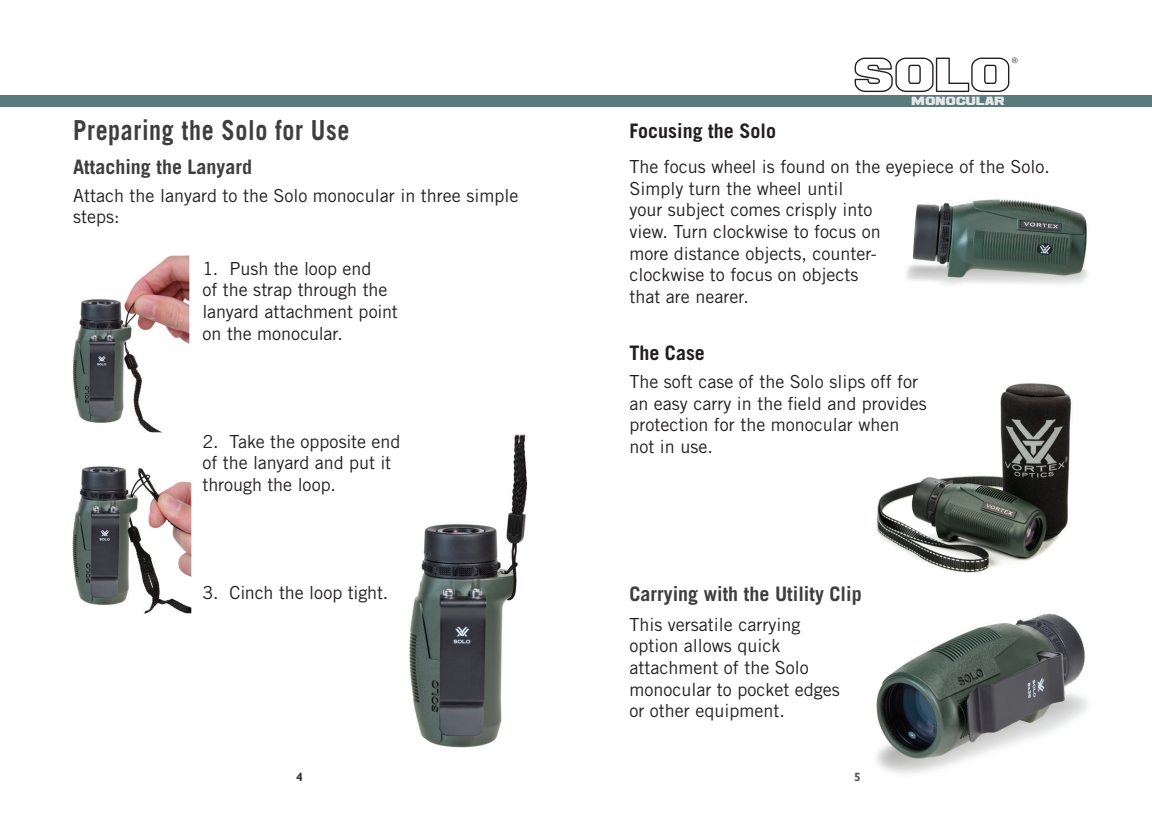
<style>
.page{position:relative;width:1152px;height:828px;background:#fff}
.page>*{position:absolute;margin:0;border:0;box-sizing:border-box;transform-origin:0 0}
.t1{font:700 27.6px "Trade Gothic LT Std";letter-spacing:.025em;color:#3e3e3f;scale:.87 1}
.t2{font:700 20px "Trade Gothic LT Std";color:#3e3e3f}
.t3{font:700 20px "Trade Gothic LT Std";color:#231f20}
.t4{font:18px/21.6px "Trade Gothic LT Std";color:#231f20}
.t5{font:700 12px "Gill Sans";color:#312f30}
.t6{font:700 12px "Gill Sans";color:#57585a}
.t7{font:9.2px "Ash";color:#e6e7e9}
</style>
<div class="page">
<div style="left:0;top:95px;width:1152px;height:12px;background:#597b7c"></div>
<svg style="left:854px;top:57px;width:163px;height:36px"></svg>
<img style="left:906px;top:199px;width:182px;height:86px">
<img style="left:409px;top:434px;width:118px;height:314px">
<img style="left:72px;top:255px;width:117px;height:178px">
<img style="left:72px;top:466px;width:120px;height:148px">
<img style="left:876px;top:613px;width:212px;height:161px">
<img style="left:876px;top:383px;width:196px;height:190px">
<h1 class="t1" style="left:73px;top:114px;width:319px">Preparing the Solo for Use</h1>
<p class="t2" style="left:73px;top:155px;width:180px">Attaching the Lanyard</p>
<p class="t4" style="left:73px;top:184px;width:447px">Attach the lanyard to the Solo monocular in three simple steps:</p>
<p class="t4" style="left:203px;top:257px;width:197px">1. Push the loop end<br>of the strap through the lanyard attachment point on the monocular.</p>
<p class="t4" style="left:203px;top:430px;width:199px">2. Take the opposite end of the lanyard and put it through the loop.</p>
<p class="t7" style="left:912px;top:96px;width:95px">MONOCULAR</p>
<p class="t3" style="left:629px;top:118px;width:148px">Focusing the Solo</p>
<p class="t4" style="left:629px;top:156px;width:422px">The focus wheel is found on the eyepiece of the Solo.<br>Simply turn the wheel until<br>your subject comes crisply into<br>view. Turn clockwise to focus on<br>more distance objects, counter-<br>clockwise to focus on objects<br>that are nearer.</p>
<p class="t3" style="left:629px;top:341px;width:77px">The Case</p>
<p class="t4" style="left:629px;top:371px;width:299px">The soft case of the Solo slips off for an easy carry in the field and provides protection for the monocular when not in use.</p>
<p class="t4" style="left:203px;top:581px;width:187px">3. Cinch the loop tight.</p>
<p class="t2" style="left:629px;top:581px;width:234px">Carrying with the Utility Clip</p>
<p class="t4" style="left:629px;top:613px;width:212px">This versatile carrying option allows quick attachment of the Solo monocular to pocket edges or other equipment.</p>
<p class="t5" style="left:296px;top:770px;width:8px">4</p>
<p class="t6" style="left:854px;top:770px;width:8px">5</p>
</div>
